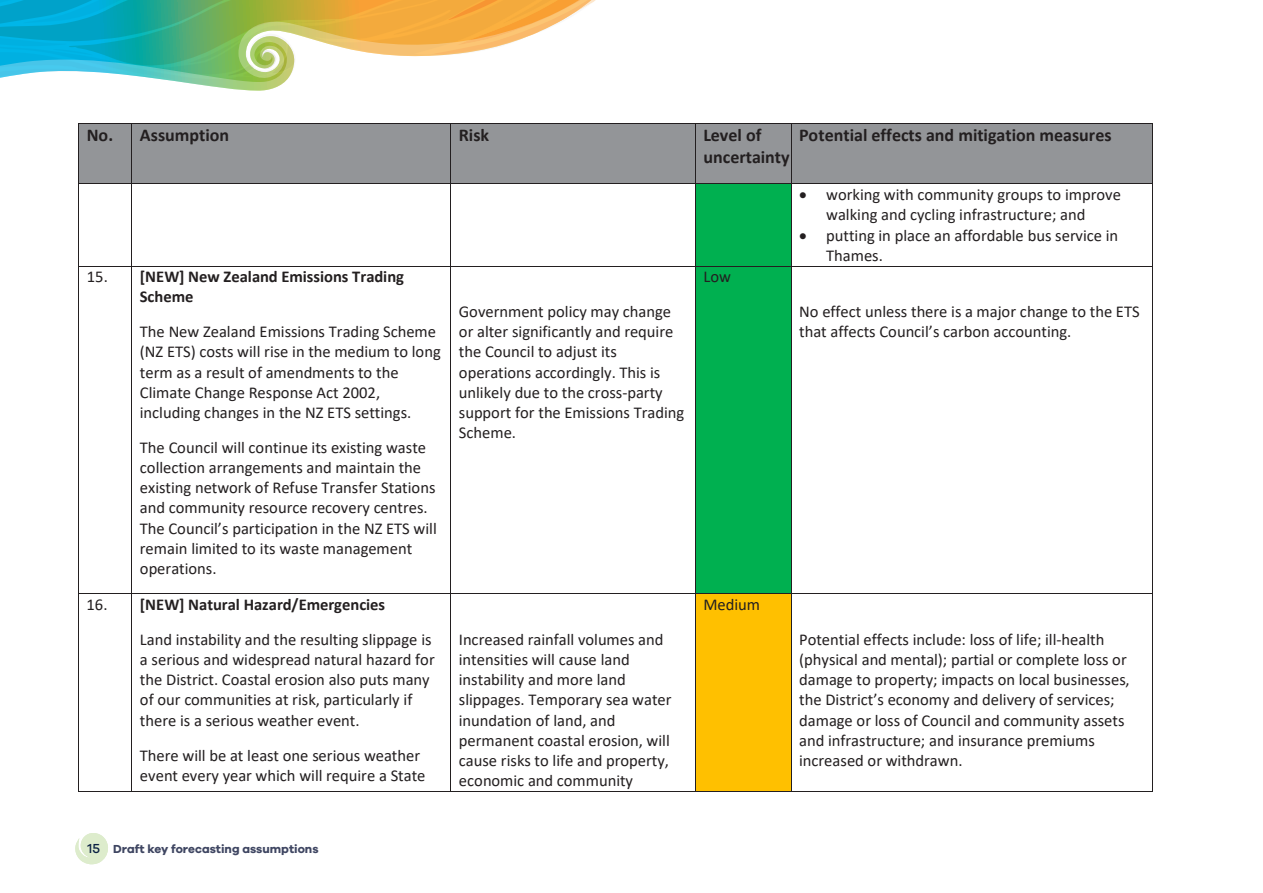
<style>
.page{position:relative;width:1263px;height:893px;background:#fff}
.page>*{position:absolute;margin:0;border:0;box-sizing:border-box;transform-origin:0 0}
.t1{font:700 18px/21.9px "Calibri";color:#231f20}
.t2{font:16.5px/20.2px "Calibri";color:#231f20}
.t3{font:700 16.5px/20.4px "Calibri";letter-spacing:-.005em;color:#231f20}
.page_number{font:700 12px "Galano Grotesque";color:#3f4662}
.s1{font-weight:400}
.s2{font-weight:700}
.s3{font-weight:500;font-size:13.5px;color:#0b2143}
</style>
<div class="page">
<div style="left:79px;top:124px;width:52px;height:59px;background:#939598"></div>
<div style="left:132px;top:124px;width:318px;height:59px;background:#939598"></div>
<div style="left:451px;top:124px;width:244px;height:59px;background:#939598"></div>
<div style="left:696px;top:124px;width:95px;height:59px;background:#939598"></div>
<div style="left:791px;top:124px;width:361px;height:59px;background:#939598"></div>
<hr style="left:451px;top:123px;width:244px;height:1px;background:#231f20">
<hr style="left:696px;top:123px;width:95px;height:1px;background:#231f20">
<hr style="left:791px;top:123px;width:361px;height:1px;background:#231f20">
<hr style="left:78px;top:124px;width:1px;height:59px;background:#231f20">
<hr style="left:131px;top:124px;width:1px;height:59px;background:#231f20">
<hr style="left:450px;top:124px;width:1px;height:59px;background:#231f20">
<hr style="left:695px;top:124px;width:1px;height:59px;background:#231f20">
<hr style="left:791px;top:124px;width:1px;height:59px;background:#231f20">
<hr style="left:1152px;top:124px;width:1px;height:59px;background:#231f20">
<div style="left:696px;top:183px;width:95px;height:83px;background:#00b050"></div>
<hr style="left:79px;top:183px;width:52px;height:1px;background:#231f20">
<hr style="left:132px;top:183px;width:318px;height:1px;background:#231f20">
<hr style="left:451px;top:183px;width:244px;height:1px;background:#231f20">
<hr style="left:696px;top:183px;width:95px;height:1px;background:#231f20">
<hr style="left:791px;top:183px;width:361px;height:1px;background:#231f20">
<hr style="left:78px;top:183px;width:1px;height:83px;background:#231f20">
<hr style="left:131px;top:183px;width:1px;height:83px;background:#231f20">
<hr style="left:450px;top:183px;width:1px;height:83px;background:#231f20">
<hr style="left:695px;top:183px;width:1px;height:83px;background:#231f20">
<hr style="left:791px;top:183px;width:1px;height:83px;background:#231f20">
<hr style="left:1152px;top:183px;width:1px;height:83px;background:#231f20">
<div style="left:696px;top:266px;width:95px;height:328px;background:#00b050"></div>
<hr style="left:79px;top:266px;width:52px;height:1px;background:#231f20">
<hr style="left:132px;top:266px;width:318px;height:1px;background:#231f20">
<hr style="left:451px;top:266px;width:244px;height:1px;background:#231f20">
<hr style="left:696px;top:266px;width:95px;height:1px;background:#231f20">
<hr style="left:791px;top:266px;width:361px;height:1px;background:#231f20">
<hr style="left:78px;top:266px;width:1px;height:328px;background:#231f20">
<hr style="left:131px;top:266px;width:1px;height:328px;background:#231f20">
<hr style="left:450px;top:266px;width:1px;height:328px;background:#231f20">
<hr style="left:695px;top:266px;width:1px;height:328px;background:#231f20">
<hr style="left:791px;top:266px;width:1px;height:328px;background:#231f20">
<hr style="left:1152px;top:266px;width:1px;height:328px;background:#231f20">
<div style="left:696px;top:594px;width:95px;height:196px;background:#ffc000"></div>
<hr style="left:79px;top:594px;width:52px;height:1px;background:#231f20">
<hr style="left:132px;top:594px;width:318px;height:1px;background:#231f20">
<hr style="left:451px;top:594px;width:244px;height:1px;background:#231f20">
<hr style="left:696px;top:594px;width:95px;height:1px;background:#231f20">
<hr style="left:791px;top:594px;width:361px;height:1px;background:#231f20">
<hr style="left:78px;top:594px;width:1px;height:197px;background:#231f20">
<hr style="left:79px;top:791px;width:52px;height:1px;background:#231f20">
<hr style="left:131px;top:594px;width:1px;height:197px;background:#231f20">
<hr style="left:132px;top:791px;width:318px;height:1px;background:#231f20">
<hr style="left:450px;top:594px;width:1px;height:197px;background:#231f20">
<hr style="left:451px;top:791px;width:244px;height:1px;background:#231f20">
<hr style="left:695px;top:594px;width:1px;height:197px;background:#231f20">
<hr style="left:696px;top:791px;width:95px;height:1px;background:#231f20">
<hr style="left:791px;top:594px;width:1px;height:197px;background:#231f20">
<hr style="left:791px;top:791px;width:361px;height:1px;background:#231f20">
<hr style="left:1152px;top:594px;width:1px;height:197px;background:#231f20">
<svg style="left:0;top:0;width:596px;height:124px"></svg>
<svg style="left:75px;top:833px;width:33px;height:31px"></svg>
<p class="t1" style="left:87px;top:124px;width:144px">No. Assumption</p>
<p class="t1" style="left:459px;top:124px;width:32px">Risk</p>
<p class="t1" style="left:703px;top:124px;width:88px">Level of uncertainty</p>
<p class="t1" style="left:799px;top:124px;width:314px">Potential effects and mitigation measures</p>
<p class="t2" style="left:799px;top:184px;width:323px;text-align:center">• working with community groups to improve walking and cycling infrastructure; and</p>
<p class="t2" style="left:826px;top:225px;width:294px;text-indent:-27px">• putting in place an affordable bus service in<br>Thames.</p>
<p class="t3" style="left:140px;top:266px;width:266px;text-indent:-53px"><span class="s1">15.</span> [NEW] New Zealand Emissions Trading<br>Scheme</p>
<p class="t2" style="left:140px;top:321px;width:302px">The New Zealand Emissions Trading Scheme (NZ ETS) costs will rise in the medium to long term as a result of amendments to the Climate Change Response Act 2002, including changes in the NZ ETS settings.</p>
<p class="t2" style="left:140px;top:437px;width:298px">The Council will continue its existing waste collection arrangements and maintain the existing network of Refuse Transfer Stations and community resource recovery centres.<br>The Council’s participation in the NZ ETS will remain limited to its waste management operations.</p>
<p class="t2" style="left:703px;top:266px;width:29px">Low</p>
<p class="t2" style="left:799px;top:301px;width:342px">No effect unless there is a major change to the ETS that affects Council’s carbon accounting.</p>
<p class="t2" style="left:459px;top:301px;width:227px">Government policy may change or alter significantly and require the Council to adjust its operations accordingly. This is unlikely due to the cross-party support for the Emissions Trading<br>Scheme.</p>
<p class="t2" style="left:140px;top:587px;width:293px;line-height:35px;text-indent:-53px">16. <span class="s2">[NEW] Natural Hazard/Emergencies<br></span>Land instability and the resulting slippage is</p>
<p class="t2" style="left:140px;top:649px;width:296px">a serious and widespread natural hazard for the District. Coastal erosion also puts many of our communities at risk, particularly if there is a serious weather event.</p>
<p class="t2" style="left:140px;top:745px;width:287px">There will be at least one serious weather event every year which will require a State</p>
<p class="page_number" style="left:87px;top:841px;width:233px"><span class="s3">15</span> Draft key forecasting assumptions</p>
<p class="t2" style="left:459px;top:629px;width:214px">Increased rainfall volumes and intensities will cause land instability and more land slippages. Temporary sea water inundation of land, and permanent coastal erosion, will cause risks to life and property, economic and community</p>
<p class="t2" style="left:703px;top:594px;width:58px">Medium</p>
<p class="t2" style="left:799px;top:629px;width:332px">Potential effects include: loss of life; ill-health (physical and mental); partial or complete loss or damage to property; impacts on local businesses, the District’s economy and delivery of services; damage or loss of Council and community assets and infrastructure; and insurance premiums increased or withdrawn.</p>
</div>
